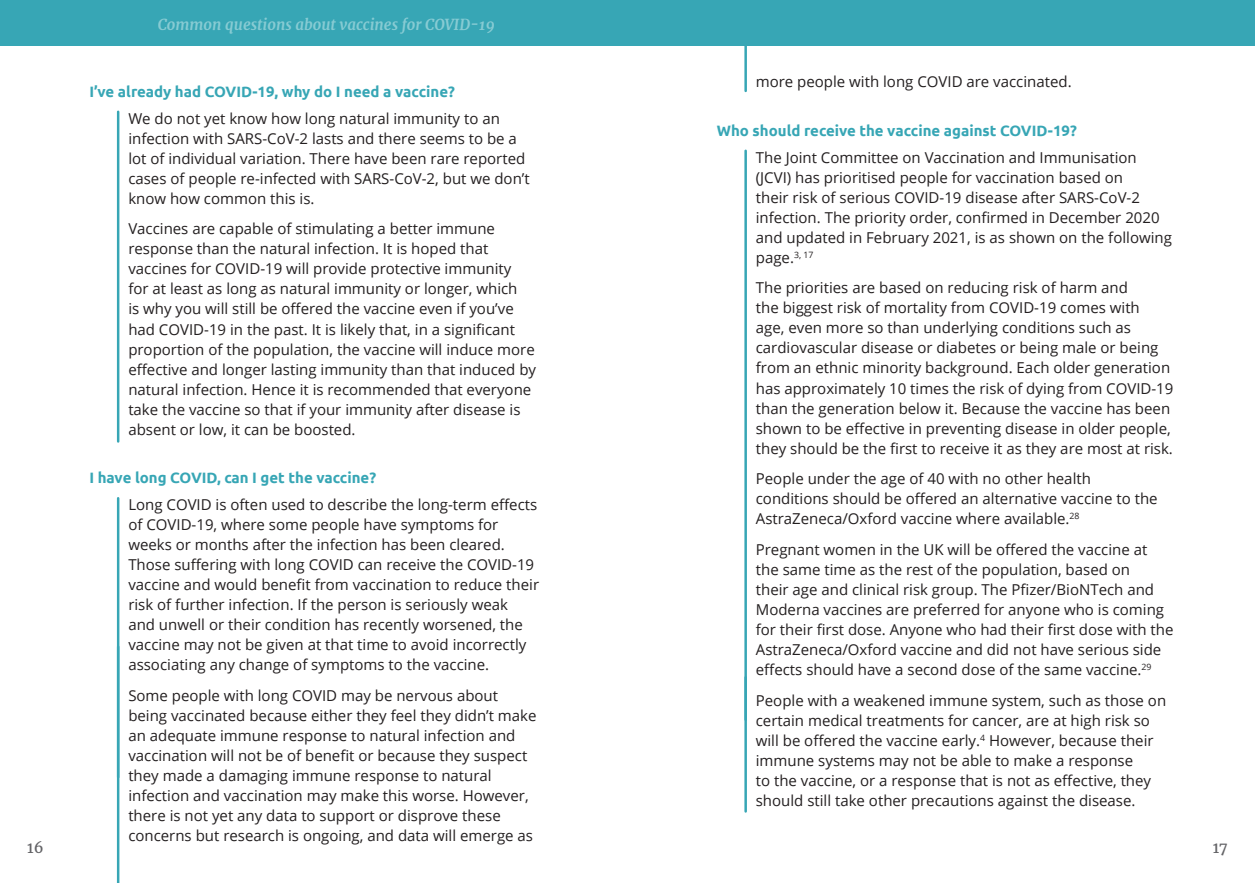
<style>
.page{position:relative;width:1255px;height:883px;background:#fff}
.page>*{position:absolute;margin:0;border:0;box-sizing:border-box;transform-origin:0 0}
.t1{font:15px/20px "Open Sans";color:#231f20}
.Question_titles{font:700 15px "Ubuntu";color:#37a6b5}
.t2{font:italic 700 15px "Merriweather";color:#bfe5e8}
.t3{font:15px "Merriweather";color:#636366}
</style>
<div class="page">
<div style="left:0;top:0;width:1254px;height:45px;background:#37a6b5"></div>
<hr style="left:117px;top:112px;width:2px;height:329px;background:#37a6b5">
<hr style="left:117px;top:498px;width:2px;height:384px;background:#37a6b5">
<hr style="left:744px;top:677px;width:3px;height:134px;background:#37a6b5">
<hr style="left:744px;top:151px;width:3px;height:568px;background:#37a6b5">
<hr style="left:744px;top:0;width:3px;height:91px;background:#37a6b5">
<p class="t2" style="left:157px;top:15px;width:339px">Common questions about vaccines for COVID-19</p>
<p class="t1" style="left:755px;top:71px;width:317px">more people with long COVID are vaccinated.</p>
<p class="Question_titles" style="left:716px;top:121px;width:361px">Who should receive the vaccine against COVID-19?</p>
<p class="t1" style="left:755px;top:147px;width:417px">The Joint Committee on Vaccination and Immunisation (JCVI) has prioritised people for vaccination based on<br>their risk of serious COVID-19 disease after SARS-CoV-2 infection. The priority order, confirmed in December 2020 and updated in February 2021, is as shown on the following page.<sup>3,</sup> <sup>17</sup></p>
<p class="t1" style="left:755px;top:277px;width:419px">The priorities are based on reducing risk of harm and<br>the biggest risk of mortality from COVID-19 comes with<br>age, even more so than underlying conditions such as cardiovascular disease or diabetes or being male or being from an ethnic minority background. Each older generation has approximately 10 times the risk of dying from COVID-19 than the generation below it. Because the vaccine has been shown to be effective in preventing disease in older people, they should be the first to receive it as they are most at risk.</p>
<p class="t1" style="left:755px;top:468px;width:403px">People under the age of 40 with no other health conditions should be offered an alternative vaccine to the<br>AstraZeneca/Oxford vaccine where available.<sup>28</sup></p>
<p class="t1" style="left:755px;top:539px;width:419px">Pregnant women in the UK will be offered the vaccine at the same time as the rest of the population, based on<br>their age and clinical risk group. The Pfizer/BioNTech and Moderna vaccines are preferred for anyone who is coming for their first dose. Anyone who had their first dose with the AstraZeneca/Oxford vaccine and did not have serious side effects should have a second dose of the same vaccine.<sup>29</sup></p>
<p class="t1" style="left:755px;top:689px;width:412px">People with a weakened immune system, such as those on certain medical treatments for cancer, are at high risk so will be offered the vaccine early.<sup>4</sup> However, because their immune systems may not be able to make a response<br>to the vaccine, or a response that is not as effective, they should still take other precautions against the disease.</p>
<p class="Question_titles" style="left:89px;top:82px;width:367px">I’ve already had COVID-19, why do I need a vaccine?</p>
<p class="t1" style="left:128px;top:108px;width:403px">We do not yet know how long natural immunity to an infection with SARS-CoV-2 lasts and there seems to be a lot of individual variation. There have been rare reported cases of people re-infected with SARS-CoV-2, but we don’t know how common this is.</p>
<p class="t1" style="left:128px;top:218px;width:409px">Vaccines are capable of stimulating a better immune response than the natural infection. It is hoped that vaccines for COVID-19 will provide protective immunity<br>for at least as long as natural immunity or longer, which<br>is why you will still be offered the vaccine even if you’ve had COVID-19 in the past. It is likely that, in a significant proportion of the population, the vaccine will induce more effective and longer lasting immunity than that induced by natural infection. Hence it is recommended that everyone take the vaccine so that if your immunity after disease is absent or low, it can be boosted.</p>
<p class="Question_titles" style="left:89px;top:468px;width:288px">I have long COVID, can I get the vaccine?</p>
<p class="t1" style="left:128px;top:494px;width:412px">Long COVID is often used to describe the long-term effects of COVID-19, where some people have symptoms for weeks or months after the infection has been cleared.<br>Those suffering with long COVID can receive the COVID-19 vaccine and would benefit from vaccination to reduce their risk of further infection. If the person is seriously weak<br>and unwell or their condition has recently worsened, the vaccine may not be given at that time to avoid incorrectly associating any change of symptoms to the vaccine.</p>
<p class="t1" style="left:128px;top:684px;width:410px">Some people with long COVID may be nervous about being vaccinated because either they feel they didn’t make an adequate immune response to natural infection and vaccination will not be of benefit or because they suspect they made a damaging immune response to natural infection and vaccination may make this worse. However, there is not yet any data to support or disprove these concerns but research is ongoing, and data will emerge as</p>
<p class="t3" style="left:27px;top:837px;width:18px">16</p>
<p class="t3" style="left:1212px;top:837px;width:17px">17</p>
</div>
